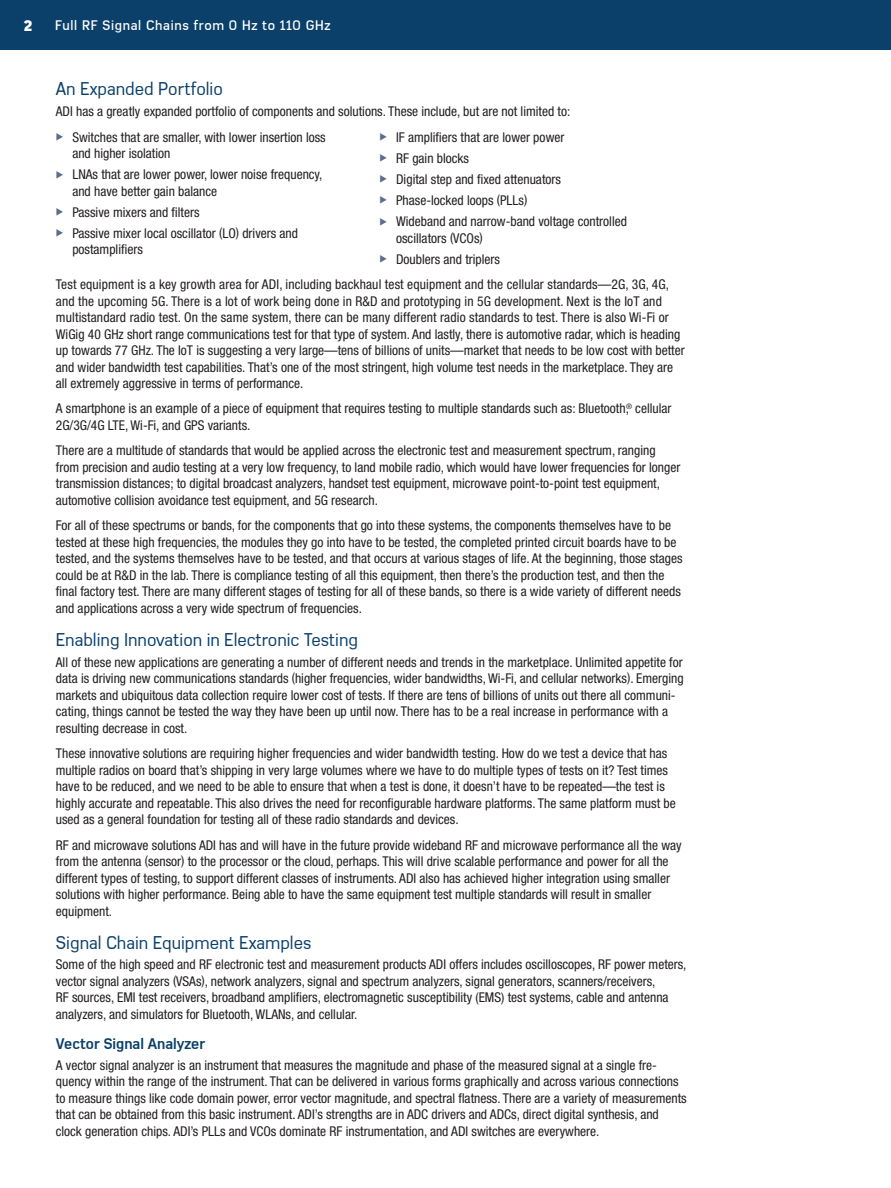
<style>
.page{position:relative;width:891px;height:1188px;background:#fff}
.page>*{position:absolute;margin:0;border:0;box-sizing:border-box;transform-origin:0 0}
.Heading_One{font:18px "Azbuka Std";color:#0b406a}
.Heading_Two{font:700 15px "Azbuka Std";color:#0b406a}
.t1{font:900 15px "Azbuka Std";color:#fff}
.Body_Copy{font:condensed 13.5px/16.5px "Helvetica Neue LT Std";color:#231f20}
.t2{font:500 13.5px "Azbuka Std";letter-spacing:.05em;color:#fff}
</style>
<div class="page">
<div style="left:0;top:0;width:891px;height:50px;background:#0b406a"></div>
<p class="t1" style="left:24px;top:15px;width:10px">2</p>
<p class="t2" style="left:55px;top:17px;width:277px">Full RF Signal Chains from 0 Hz to 110 GHz</p>
<p class="Heading_One" style="left:56px;top:79px;width:168px">An Expanded Portfolio</p>
<p class="Body_Copy" style="left:56px;top:103px;width:516px">ADI has a greatly expanded portfolio of components and solutions. These include, but are not limited to:</p>
<p class="Body_Copy" style="left:72px;top:129px;width:255px">Switches that are smaller, with lower insertion loss and higher isolation</p>
<p class="Body_Copy" style="left:72px;top:166px;width:252px">LNAs that are lower power, lower noise frequency, and have better gain balance</p>
<p class="Body_Copy" style="left:72px;top:204px;width:129px">Passive mixers and filters</p>
<p class="Body_Copy" style="left:72px;top:225px;width:227px">Passive mixer local oscillator (LO) drivers and postamplifiers</p>
<p class="Body_Copy" style="left:396px;top:129px;width:170px">IF amplifiers that are lower power</p>
<p class="Body_Copy" style="left:396px;top:150px;width:74px">RF gain blocks</p>
<p class="Body_Copy" style="left:396px;top:171px;width:166px">Digital step and fixed attenuators</p>
<p class="Body_Copy" style="left:396px;top:192px;width:133px">Phase-locked loops (PLLs)</p>
<p class="Body_Copy" style="left:396px;top:213px;width:232px">Wideband and narrow-band voltage controlled oscillators (VCOs)</p>
<p class="Body_Copy" style="left:396px;top:250px;width:105px">Doublers and triplers</p>
<p class="Body_Copy" style="left:56px;top:276px;width:630px">Test equipment is a key growth area for ADI, including backhaul test equipment and the cellular standards—2G, 3G, 4G, and the upcoming 5G. There is a lot of work being done in R&amp;D and prototyping in 5G development. Next is the IoT and multistandard radio test. On the same system, there can be many different radio standards to test. There is also Wi-Fi or WiGig 40 GHz short range communications test for that type of system. And lastly, there is automotive radar, which is heading up towards 77 GHz. The IoT is suggesting a very large—tens of billions of units—market that needs to be low cost with better and wider bandwidth test capabilities. That’s one of the most stringent, high volume test needs in the marketplace. They are all extremely aggressive in terms of performance.</p>
<p class="Body_Copy" style="left:56px;top:400px;width:617px">A smartphone is an example of a piece of equipment that requires testing to multiple standards such as: Bluetooth,<sup>®</sup> cellular<br>2G/3G/4G LTE, Wi-Fi, and GPS variants.</p>
<p class="Body_Copy" style="left:56px;top:442px;width:626px">There are a multitude of standards that would be applied across the electronic test and measurement spectrum, ranging from precision and audio testing at a very low frequency, to land mobile radio, which would have lower frequencies for longer transmission distances; to digital broadcast analyzers, handset test equipment, microwave point-to-point test equipment, automotive collision avoidance test equipment, and 5G research.</p>
<p class="Body_Copy" style="left:56px;top:517px;width:628px">For all of these spectrums or bands, for the components that go into these systems, the components themselves have to be tested at these high frequencies, the modules they go into have to be tested, the completed printed circuit boards have to be tested, and the systems themselves have to be tested, and that occurs at various stages of life. At the beginning, those stages could be at R&amp;D in the lab. There is compliance testing of all this equipment, then there’s the production test, and then the final factory test. There are many different stages of testing for all of these bands, so there is a wide variety of different needs and applications across a very wide spectrum of frequencies.</p>
<p class="Heading_One" style="left:56px;top:629px;width:304px">Enabling Innovation in Electronic Testing</p>
<p class="Body_Copy" style="left:56px;top:654px;width:629px">All of these new applications are generating a number of different needs and trends in the marketplace. Unlimited appetite for data is driving new communications standards (higher frequencies, wider bandwidths, Wi-Fi, and cellular networks). Emerging markets and ubiquitous data collection require lower cost of tests. If there are tens of billions of units out there all communi&shy;cating, things cannot be tested the way they have been up until now. There has to be a real increase in performance with a resulting decrease in cost.</p>
<p class="Body_Copy" style="left:56px;top:745px;width:621px">These innovative solutions are requiring higher frequencies and wider bandwidth testing. How do we test a device that has multiple radios on board that’s shipping in very large volumes where we have to do multiple types of tests on it? Test times have to be reduced, and we need to be able to ensure that when a test is done, it doesn’t have to be repeated—the test is highly accurate and repeatable. This also drives the need for reconfigurable hardware platforms. The same platform must be used as a general foundation for testing all of these radio standards and devices.</p>
<p class="Body_Copy" style="left:56px;top:837px;width:627px">RF and microwave solutions ADI has and will have in the future provide wideband RF and microwave performance all the way from the antenna (sensor) to the processor or the cloud, perhaps. This will drive scalable performance and power for all the different types of testing, to support different classes of instruments. ADI also has achieved higher integration using smaller solutions with higher performance. Being able to have the same equipment test multiple standards will result in smaller equipment.</p>
<p class="Heading_One" style="left:56px;top:932px;width:257px">Signal Chain Equipment Examples</p>
<p class="Body_Copy" style="left:56px;top:956px;width:632px">Some of the high speed and RF electronic test and measurement products ADI offers includes oscilloscopes, RF power meters, vector signal analyzers (VSAs), network analyzers, signal and spectrum analyzers, signal generators, scanners/receivers,<br>RF sources, EMI test receivers, broadband amplifiers, electromagnetic susceptibility (EMS) test systems, cable and antenna analyzers, and simulators for Bluetooth, WLANs, and cellular.</p>
<p class="Heading_Two" style="left:56px;top:1034px;width:151px">Vector Signal Analyzer</p>
<p class="Body_Copy" style="left:56px;top:1057px;width:632px">A vector signal analyzer is an instrument that measures the magnitude and phase of the measured signal at a single fre&shy;quency within the range of the instrument. That can be delivered in various forms graphically and across various connections to measure things like code domain power, error vector magnitude, and spectral flatness. There are a variety of measurements that can be obtained from this basic instrument. ADI’s strengths are in ADC drivers and ADCs, direct digital synthesis, and clock generation chips. ADI’s PLLs and VCOs dominate RF instrumentation, and ADI switches are everywhere.</p>
</div>
